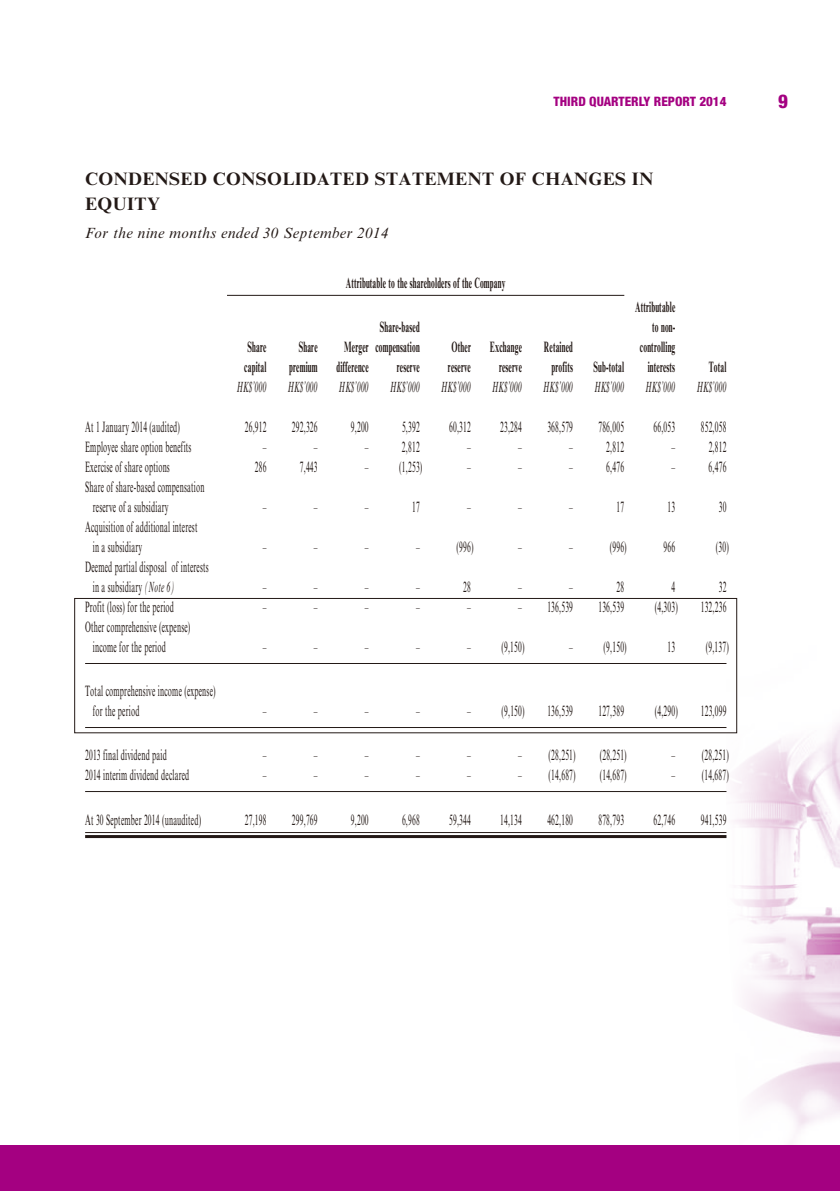
<style>
.page{position:relative;width:840px;height:1191px;background:#fff}
.page>*{position:absolute;margin:0;border:0;box-sizing:border-box;transform-origin:0 0}
.t1{font:800 condensed 19px "Helvetica Neue LT Std";color:#a40081}
.t2{font:700 18px/25px "Times New Roman MT Std";letter-spacing:.025em;color:#231916}
.t3{font:15px/20px "Times New Roman MT Std";letter-spacing:.025em;color:#231916;scale:.5 1}
.t4{font:700 15px "Times New Roman MT Std";letter-spacing:.025em;color:#231916;scale:.5 1}
.t5{font:italic 15px "Times New Roman MT Std";letter-spacing:.025em;color:#231916;scale:.5 1}
.t6{font:italic 15px "Times New Roman MT Std";letter-spacing:.025em;color:#231916}
.t7{font:800 condensed 13px "Helvetica Neue LT Std";color:#a40081}
.s1{font-style:italic}
</style>
<div class="page">
<img style="left:726px;top:598px;width:113px;height:533px">
<div style="left:0;top:1145px;width:839px;height:46px;background:#a40081"></div>
<hr style="left:227px;top:295px;width:397px;height:1px;background:#231916">
<hr style="left:85px;top:663px;width:641px;height:1px;background:#231916">
<hr style="left:85px;top:727px;width:641px;height:1px;background:#231916">
<hr style="left:85px;top:791px;width:641px;height:1px;background:#231916">
<hr style="left:85px;top:832px;width:641px;height:1px;background:#231916">
<hr style="left:85px;top:835px;width:641px;height:3px;background:#231916">
<div style="left:74px;top:598px;width:662px;height:135px;border:1px solid #231916"></div>
<p class="t7" style="left:553px;top:94px;width:174px">THIRD QUARTERLY REPORT 2014</p>
<p class="t1" style="left:777px;top:89px;width:11px">9</p>
<p class="t2" style="left:85px;top:166px;width:569px">CONDENSED CONSOLIDATED STATEMENT OF CHANGES IN<br>EQUITY</p>
<p class="t6" style="left:85px;top:225px;width:305px">For the nine months ended 30 September 2014</p>
<p class="t4" style="left:345px;top:274px;width:321px">Attributable to the shareholders of the Company</p>
<p class="t4" style="left:634px;top:298px;width:82px">Attributable</p>
<p class="t4" style="left:379px;top:318px;width:81px">Share-based</p>
<p class="t4" style="left:651px;top:318px;width:48px">to non-</p>
<p class="t4" style="left:247px;top:338px;width:39px">Share</p>
<p class="t4" style="left:298px;top:338px;width:39px">Share</p>
<p class="t4" style="left:344px;top:338px;width:152px">Merger compensation</p>
<p class="t4" style="left:451px;top:338px;width:40px">Other</p>
<p class="t4" style="left:489px;top:338px;width:66px">Exchange</p>
<p class="t4" style="left:543px;top:338px;width:60px">Retained</p>
<p class="t4" style="left:639px;top:338px;width:72px">controlling</p>
<p class="t4" style="left:244px;top:358px;width:46px">capital</p>
<p class="t4" style="left:289px;top:358px;width:58px">premium</p>
<p class="t4" style="left:336px;top:358px;width:66px">difference</p>
<p class="t4" style="left:396px;top:358px;width:47px">reserve</p>
<p class="t4" style="left:447px;top:358px;width:47px">reserve</p>
<p class="t4" style="left:498px;top:358px;width:47px">reserve</p>
<p class="t4" style="left:551px;top:358px;width:44px">profits</p>
<p class="t4" style="left:593px;top:358px;width:63px">Sub-total</p>
<p class="t4" style="left:647px;top:358px;width:57px">interests</p>
<p class="t4" style="left:708px;top:358px;width:37px">Total</p>
<p class="t5" style="left:237px;top:379px;width:61px">HK$’000</p>
<p class="t5" style="left:288px;top:379px;width:61px">HK$’000</p>
<p class="t5" style="left:339px;top:379px;width:61px">HK$’000</p>
<p class="t5" style="left:390px;top:379px;width:61px">HK$’000</p>
<p class="t5" style="left:441px;top:379px;width:61px">HK$’000</p>
<p class="t5" style="left:492px;top:379px;width:61px">HK$’000</p>
<p class="t5" style="left:543px;top:379px;width:61px">HK$’000</p>
<p class="t5" style="left:594px;top:379px;width:61px">HK$’000</p>
<p class="t5" style="left:645px;top:379px;width:61px">HK$’000</p>
<p class="t5" style="left:696px;top:379px;width:61px">HK$’000</p>
<p class="t3" style="left:85px;top:417px;width:191px">At 1 January 2014 (audited)</p>
<p class="t3" style="left:245px;top:417px;width:45px">26,912</p>
<p class="t3" style="left:292px;top:417px;width:53px">292,326</p>
<p class="t3" style="left:351px;top:417px;width:37px">9,200</p>
<p class="t3" style="left:402px;top:417px;width:37px">5,392</p>
<p class="t3" style="left:449px;top:417px;width:45px">60,312</p>
<p class="t3" style="left:500px;top:417px;width:45px">23,284</p>
<p class="t3" style="left:547px;top:417px;width:53px">368,579</p>
<p class="t3" style="left:598px;top:417px;width:53px">786,005</p>
<p class="t3" style="left:653px;top:417px;width:45px">66,053</p>
<p class="t3" style="left:700px;top:417px;width:53px">852,058</p>
<p class="t3" style="left:85px;top:437px;width:214px">Employee share option benefits</p>
<p class="t3" style="left:263px;top:437px;width:9px">–</p>
<p class="t3" style="left:314px;top:437px;width:9px">–</p>
<p class="t3" style="left:365px;top:437px;width:111px">– 2,812</p>
<p class="t3" style="left:467px;top:437px;width:9px">–</p>
<p class="t3" style="left:518px;top:437px;width:9px">–</p>
<p class="t3" style="left:569px;top:437px;width:111px">– 2,812</p>
<p class="t3" style="left:671px;top:437px;width:111px">– 2,812</p>
<p class="t3" style="left:85px;top:457px;width:171px">Exercise of share options</p>
<p class="t3" style="left:255px;top:457px;width:25px">286</p>
<p class="t3" style="left:300px;top:457px;width:37px">7,443</p>
<p class="t3" style="left:365px;top:457px;width:116px">– (1,253)</p>
<p class="t3" style="left:467px;top:457px;width:9px">–</p>
<p class="t3" style="left:518px;top:457px;width:9px">–</p>
<p class="t3" style="left:569px;top:457px;width:111px">– 6,476</p>
<p class="t3" style="left:671px;top:457px;width:111px">– 6,476</p>
<p class="t3" style="left:93px;top:477px;width:225px;text-indent:-8px">Share of share-based compensation reserve of a subsidiary</p>
<p class="t3" style="left:263px;top:497px;width:9px">–</p>
<p class="t3" style="left:314px;top:497px;width:9px">–</p>
<p class="t3" style="left:365px;top:497px;width:9px">–</p>
<p class="t3" style="left:412px;top:497px;width:17px">17</p>
<p class="t3" style="left:467px;top:497px;width:9px">–</p>
<p class="t3" style="left:518px;top:497px;width:9px">–</p>
<p class="t3" style="left:569px;top:497px;width:9px">–</p>
<p class="t3" style="left:616px;top:497px;width:17px">17</p>
<p class="t3" style="left:667px;top:497px;width:17px">13</p>
<p class="t3" style="left:718px;top:497px;width:17px">30</p>
<p class="t3" style="left:93px;top:517px;width:211px;text-indent:-8px">Acquisition of additional interest in a subsidiary</p>
<p class="t3" style="left:93px;top:557px;width:233px;text-indent:-8px">Deemed partial disposal of interests in a subsidiary <span class="s1">(Note 6)</span></p>
<p class="t3" style="left:263px;top:537px;width:9px">–</p>
<p class="t3" style="left:314px;top:537px;width:9px">–</p>
<p class="t3" style="left:365px;top:537px;width:9px">–</p>
<p class="t3" style="left:416px;top:537px;width:9px">–</p>
<p class="t3" style="left:456px;top:537px;width:35px">(996)</p>
<p class="t3" style="left:518px;top:537px;width:9px">–</p>
<p class="t3" style="left:569px;top:537px;width:9px">–</p>
<p class="t3" style="left:609px;top:537px;width:35px">(996)</p>
<p class="t3" style="left:663px;top:537px;width:25px">966</p>
<p class="t3" style="left:715px;top:537px;width:28px">(30)</p>
<p class="t3" style="left:263px;top:577px;width:9px">–</p>
<p class="t3" style="left:314px;top:577px;width:9px">–</p>
<p class="t3" style="left:365px;top:577px;width:9px">–</p>
<p class="t3" style="left:416px;top:577px;width:9px">–</p>
<p class="t3" style="left:463px;top:577px;width:17px">28</p>
<p class="t3" style="left:518px;top:577px;width:9px">–</p>
<p class="t3" style="left:569px;top:577px;width:9px">–</p>
<p class="t3" style="left:616px;top:577px;width:17px">28</p>
<p class="t3" style="left:671px;top:577px;width:9px">4</p>
<p class="t3" style="left:718px;top:577px;width:17px">32</p>
<p class="t3" style="left:85px;top:597px;width:179px">Profit (loss) for the period</p>
<p class="t3" style="left:263px;top:597px;width:9px">–</p>
<p class="t3" style="left:314px;top:597px;width:9px">–</p>
<p class="t3" style="left:365px;top:597px;width:9px">–</p>
<p class="t3" style="left:416px;top:597px;width:9px">–</p>
<p class="t3" style="left:467px;top:597px;width:9px">–</p>
<p class="t3" style="left:518px;top:597px;width:111px">– 136,539</p>
<p class="t3" style="left:598px;top:597px;width:53px">136,539</p>
<p class="t3" style="left:654px;top:597px;width:48px">(4,303)</p>
<p class="t3" style="left:700px;top:597px;width:53px">132,236</p>
<p class="t3" style="left:93px;top:617px;width:196px;text-indent:-8px">Other comprehensive (expense) income for the period</p>
<p class="t3" style="left:263px;top:637px;width:9px">–</p>
<p class="t3" style="left:314px;top:637px;width:9px">–</p>
<p class="t3" style="left:365px;top:637px;width:9px">–</p>
<p class="t3" style="left:416px;top:637px;width:9px">–</p>
<p class="t3" style="left:467px;top:637px;width:116px">– (9,150)</p>
<p class="t3" style="left:569px;top:637px;width:116px">– (9,150)</p>
<p class="t3" style="left:667px;top:637px;width:17px">13</p>
<p class="t3" style="left:705px;top:637px;width:48px">(9,137)</p>
<p class="t3" style="left:93px;top:681px;width:247px;text-indent:-8px">Total comprehensive income (expense) for the period</p>
<p class="t3" style="left:263px;top:701px;width:9px">–</p>
<p class="t3" style="left:314px;top:701px;width:9px">–</p>
<p class="t3" style="left:365px;top:701px;width:9px">–</p>
<p class="t3" style="left:416px;top:701px;width:9px">–</p>
<p class="t3" style="left:467px;top:701px;width:116px">– (9,150)</p>
<p class="t3" style="left:547px;top:701px;width:53px">136,539</p>
<p class="t3" style="left:598px;top:701px;width:53px">127,389</p>
<p class="t3" style="left:654px;top:701px;width:48px">(4,290)</p>
<p class="t3" style="left:700px;top:701px;width:53px">123,099</p>
<p class="t3" style="left:85px;top:745px;width:165px">2013 final dividend paid</p>
<p class="t3" style="left:263px;top:745px;width:9px">–</p>
<p class="t3" style="left:314px;top:745px;width:9px">–</p>
<p class="t3" style="left:365px;top:745px;width:9px">–</p>
<p class="t3" style="left:416px;top:745px;width:9px">–</p>
<p class="t3" style="left:467px;top:745px;width:9px">–</p>
<p class="t3" style="left:518px;top:745px;width:116px">– (28,251)</p>
<p class="t3" style="left:599px;top:745px;width:56px">(28,251)</p>
<p class="t3" style="left:671px;top:745px;width:116px">– (28,251)</p>
<p class="t3" style="left:85px;top:765px;width:210px">2014 interim dividend declared</p>
<p class="t3" style="left:263px;top:765px;width:9px">–</p>
<p class="t3" style="left:314px;top:765px;width:9px">–</p>
<p class="t3" style="left:365px;top:765px;width:9px">–</p>
<p class="t3" style="left:416px;top:765px;width:9px">–</p>
<p class="t3" style="left:467px;top:765px;width:9px">–</p>
<p class="t3" style="left:518px;top:765px;width:116px">– (14,687)</p>
<p class="t3" style="left:599px;top:765px;width:56px">(14,687)</p>
<p class="t3" style="left:671px;top:765px;width:116px">– (14,687)</p>
<p class="t3" style="left:85px;top:809px;width:233px">At 30 September 2014 (unaudited)</p>
<p class="t3" style="left:245px;top:809px;width:45px">27,198</p>
<p class="t3" style="left:292px;top:809px;width:53px">299,769</p>
<p class="t3" style="left:351px;top:809px;width:37px">9,200</p>
<p class="t3" style="left:402px;top:809px;width:37px">6,968</p>
<p class="t3" style="left:449px;top:809px;width:45px">59,344</p>
<p class="t3" style="left:500px;top:809px;width:45px">14,134</p>
<p class="t3" style="left:547px;top:809px;width:53px">462,180</p>
<p class="t3" style="left:598px;top:809px;width:53px">878,793</p>
<p class="t3" style="left:653px;top:809px;width:45px">62,746</p>
<p class="t3" style="left:700px;top:809px;width:53px">941,539</p>
</div>
